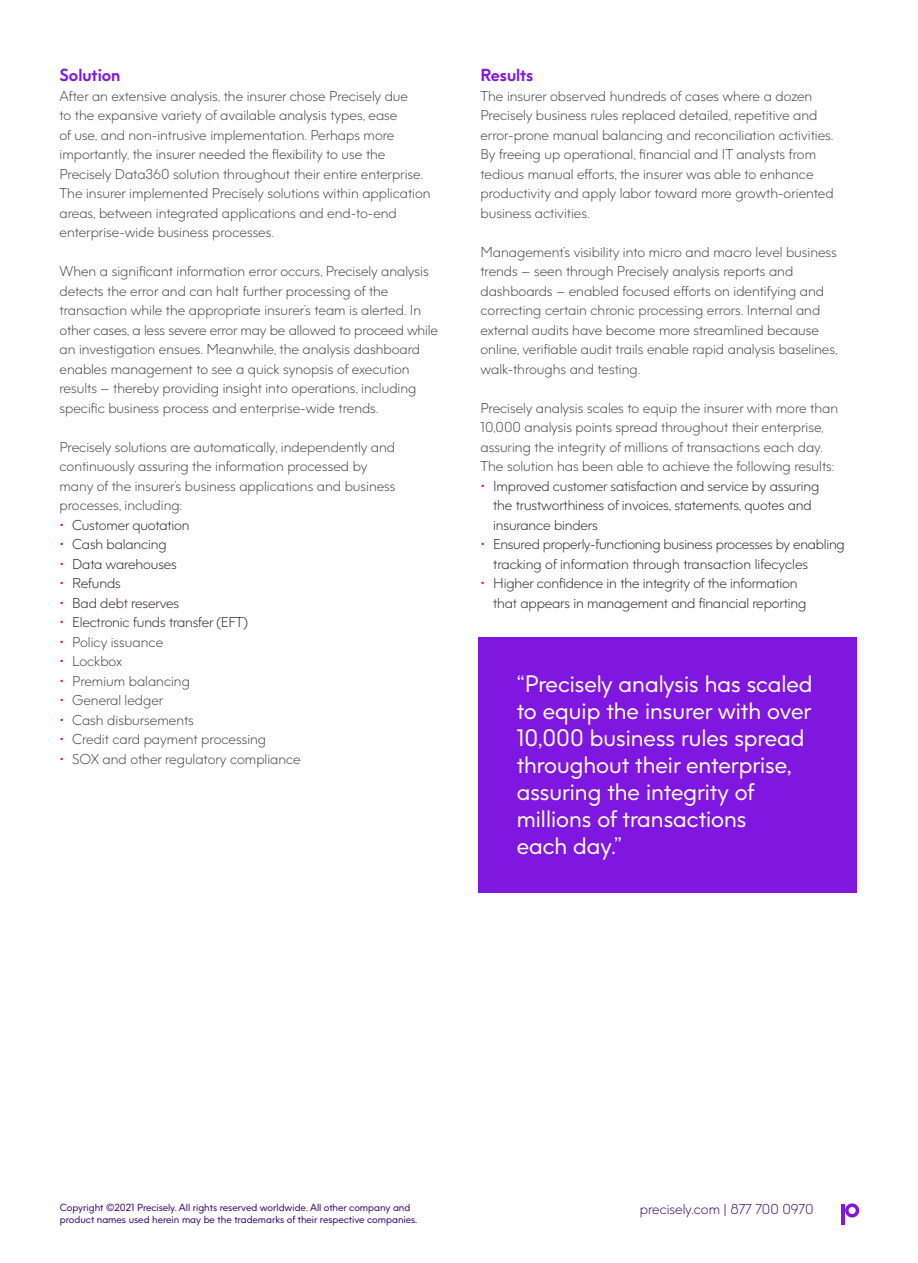
<style>
.page{position:relative;width:918px;height:1263px;background:#fff}
.page>*{position:absolute;margin:0;border:0;box-sizing:border-box;transform-origin:0 0}
.Body{font:22.5px/27px "Precisely";color:#fff}
.Paragraph_Style_1{font:700 16.5px "Precisely";color:#8017e1}
.t1{font:300 13.5px/19.5px "Precisely";color:#3e3e3f}
.t2{font:300 13.5px/19.5px "Precisely";letter-spacing:-.01em;color:#231f20}
.t3{font:300 13.5px "Precisely";color:#39006b}
.t4{font:9.75px/11.7px "Precisely";color:#39006b}
.s1{color:#e5007e}
</style>
<div class="page">
<svg style="left:845px;top:1203px;width:14px;height:14px"></svg>
<hr style="left:842px;top:1204px;width:3px;height:20px;background:#8017e1">
<div style="left:478px;top:638px;width:379px;height:255px;background:#8017e1"></div>
<p class="Paragraph_Style_1" style="left:60px;top:65px;width:63px">Solution</p>
<p class="t1" style="left:60px;top:86px;width:373px">After an extensive analysis, the insurer chose Precisely due<br>to the expansive variety of available analysis types, ease<br>of use, and non-intrusive implementation. Perhaps more importantly, the insurer needed the flexibility to use the Precisely Data360 solution throughout their entire enterprise.<br>The insurer implemented Precisely solutions within application areas, between integrated applications and end-to-end enterprise-wide business processes.</p>
<p class="t1" style="left:60px;top:262px;width:380px">When a significant information error occurs, Precisely analysis detects the error and can halt further processing of the transaction while the appropriate insurer’s team is alerted. In other cases, a less severe error may be allowed to proceed while an investigation ensues. Meanwhile, the analysis dashboard enables management to see a quick synopsis of execution results – thereby providing insight into operations, including specific business process and enterprise-wide trends.</p>
<p class="t1" style="left:60px;top:437px;width:338px">Precisely solutions are automatically, independently and continuously assuring the information processed by many of the insurer’s business applications and business processes, including:</p>
<p class="t2" style="left:60px;top:515px;width:132px"><span class="s1">•</span> Customer quotation</p>
<p class="t2" style="left:60px;top:535px;width:109px"><span class="s1">•</span> Cash balancing</p>
<p class="t2" style="left:60px;top:554px;width:119px"><span class="s1">•</span> Data warehouses</p>
<p class="t2" style="left:60px;top:574px;width:63px"><span class="s1">•</span> Refunds</p>
<p class="t2" style="left:60px;top:593px;width:121px"><span class="s1">•</span> Bad debt reserves</p>
<p class="t2" style="left:60px;top:613px;width:190px"><span class="s1">•</span> Electronic funds transfer (EFT)</p>
<p class="t1" style="left:60px;top:632px;width:105px"><span class="s1">•</span> Policy issuance</p>
<p class="t1" style="left:60px;top:652px;width:64px"><span class="s1">•</span> Lockbox</p>
<p class="t1" style="left:60px;top:671px;width:132px"><span class="s1">•</span> Premium balancing</p>
<p class="t1" style="left:60px;top:691px;width:105px"><span class="s1">•</span> General ledger</p>
<p class="t1" style="left:60px;top:710px;width:136px"><span class="s1">•</span> Cash disbursements</p>
<p class="t1" style="left:60px;top:730px;width:208px"><span class="s1">•</span> Credit card payment processing</p>
<p class="t1" style="left:60px;top:749px;width:243px"><span class="s1">•</span> SOX and other regulatory compliance</p>
<p class="Paragraph_Style_1" style="left:480px;top:65px;width:54px">Results</p>
<p class="t1" style="left:480px;top:86px;width:355px">The insurer observed hundreds of cases where a dozen Precisely business rules replaced detailed, repetitive and error-prone manual balancing and reconciliation activities.<br>By freeing up operational, financial and IT analysts from tedious manual efforts, the insurer was able to enhance productivity and apply labor toward more growth-oriented business activities.</p>
<p class="t1" style="left:480px;top:242px;width:359px">Management’s visibility into micro and macro level business trends – seen through Precisely analysis reports and dashboards – enabled focused efforts on identifying and correcting certain chronic processing errors. Internal and external audits have become more streamlined because online, verifiable audit trails enable rapid analysis baselines, walk-throughs and testing.</p>
<p class="t1" style="left:480px;top:398px;width:359px">Precisely analysis scales to equip the insurer with more than 10,000 analysis points spread throughout their enterprise, assuring the integrity of millions of transactions each day.<br>The solution has been able to achieve the following results:</p>
<p class="t2" style="left:493px;top:476px;width:328px;text-indent:-13px"><span class="s1">•</span> Improved customer satisfaction and service by assuring the trustworthiness of invoices, statements, quotes and insurance binders</p>
<p class="t2" style="left:493px;top:535px;width:353px;text-indent:-13px"><span class="s1">•</span> Ensured properly-functioning business processes by enabling tracking of information through transaction lifecycles</p>
<p class="t2" style="left:493px;top:574px;width:315px;text-indent:-13px"><span class="s1">•</span> Higher confidence in the integrity of the information that appears in management and financial reporting</p>
<p class="Body" style="left:517px;top:670px;width:297px">“Precisely analysis has scaled to equip the insurer with over<br>10,000 business rules spread throughout their enterprise, assuring the integrity of millions of transactions<br>each day.”</p>
<p class="t4" style="left:60px;top:1202px;width:359px">Copyright ©2021 Precisely. All rights reserved worldwide. All other company and product names used herein may be the trademarks of their respective companies.</p>
<p class="t3" style="left:640px;top:1201px;width:175px">precisely.com | 877 700 0970</p>
</div>
